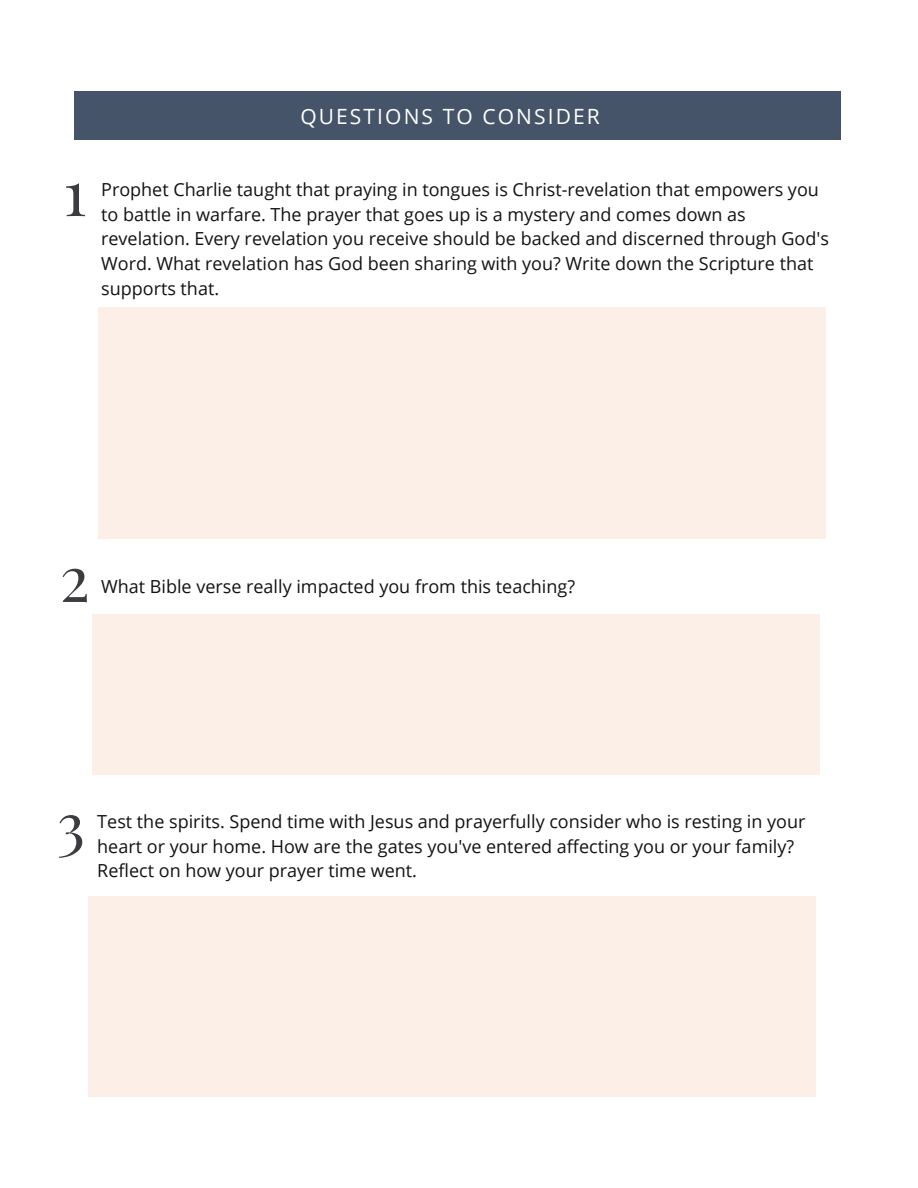
<style>
.page{position:relative;width:918px;height:1188px;background:#fff}
.page>*{position:absolute;margin:0;border:0;box-sizing:border-box;transform-origin:0 0}
.t1{font:62.85px "Playfair Display";color:#3b3c40}
.t2{font:21px "Open Sans";letter-spacing:.1em;color:#fff}
.t3{font:18px/24.8px "Open Sans";color:#141211}
</style>
<div class="page">
<div style="left:98px;top:307px;width:728px;height:232px;background:#fbefe8"></div>
<div style="left:75px;top:92px;width:766px;height:48px;background:#455468"></div>
<div style="left:92px;top:614px;width:728px;height:161px;background:#fbefe8"></div>
<div style="left:88px;top:896px;width:728px;height:200px;background:#fbefe8"></div>
<p class="t2" style="left:300px;top:102px;width:301px">QUESTIONS TO CONSIDER</p>
<p class="t1" style="left:63px;top:148px;width:25px">1</p>
<p class="t3" style="left:101px;top:177px;width:729px">Prophet Charlie taught that praying in tongues is Christ-revelation that empowers you to battle in warfare. The prayer that goes up is a mystery and comes down as revelation. Every revelation you receive should be backed and discerned through God's Word. What revelation has God been sharing with you? Write down the Scripture that supports that.</p>
<p class="t1" style="left:60px;top:534px;width:32px">2</p>
<p class="t3" style="left:101px;top:574px;width:475px">What Bible verse really impacted you from this teaching?</p>
<p class="t1" style="left:57px;top:780px;width:30px">3</p>
<p class="t3" style="left:97px;top:809px;width:710px">Test the spirits. Spend time with Jesus and prayerfully consider who is resting in your heart or your home. How are the gates you've entered affecting you or your family?<br>Reflect on how your prayer time went.</p>
</div>
